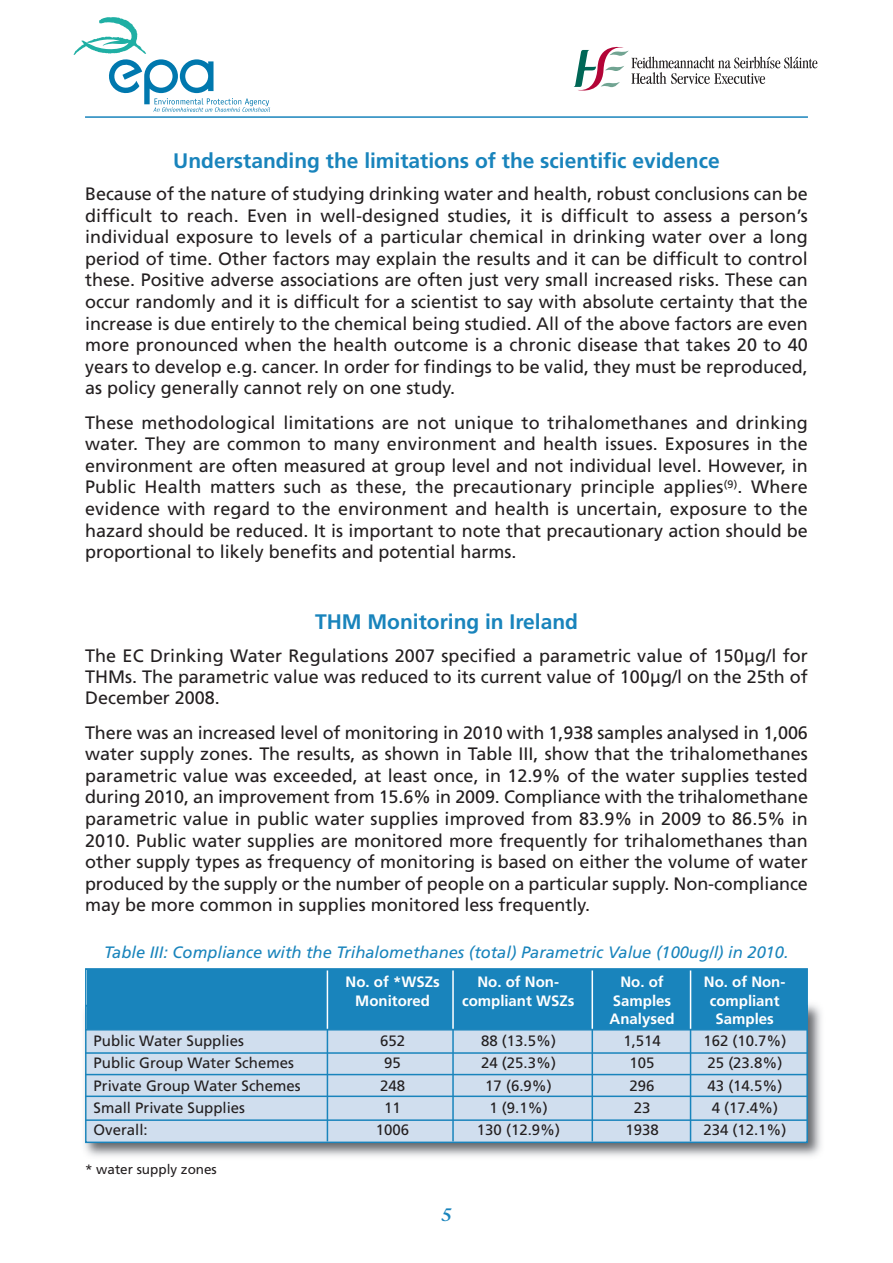
<style>
.page{position:relative;width:893px;height:1263px;background:#fff}
.page>*{position:absolute;margin:0;border:0;box-sizing:border-box;transform-origin:0 0}
.t1{font:700 21px "Frutiger";color:#1984bc}
.t2{font:18px/21.6px "Frutiger";color:#231f20;text-align:justify}
.t3{font:italic 600 18px "Stone Serif";color:#1984bc}
.t4{font:italic 16.5px "Frutiger";color:#1984bc}
.t5{font:15px "Frutiger";color:#231f20}
.t6{font:700 15px "Frutiger";color:#fff}
.t7{font:13.5px "Frutiger";color:#231f20}
.s1{font-family:"Lucida Grande"}
</style>
<div class="page">
<svg style="left:74px;top:17px;width:196px;height:95px"></svg>
<svg style="left:574px;top:47px;width:243px;height:44px"></svg>
<hr style="left:85px;top:116px;width:723px;height:2px;background:#1984bc">
<img style="left:84px;top:1004px;width:737px;height:153px">
<div style="left:87px;top:1006px;width:719px;height:135px;background:#d0deee"></div>
<div style="left:85px;top:1005px;width:723px;height:138px;border:2px solid #1984bc"></div>
<div style="left:87px;top:970px;width:719px;height:59px;background:#1984bc"></div>
<div style="left:85px;top:968px;width:723px;height:62px;border:2px solid #1984bc"></div>
<hr style="left:85px;top:1052px;width:723px;height:2px;background:#1984bc">
<hr style="left:85px;top:1074px;width:723px;height:1px;background:#1984bc">
<hr style="left:85px;top:1095px;width:723px;height:2px;background:#1984bc">
<hr style="left:85px;top:1119px;width:723px;height:2px;background:#1984bc">
<hr style="left:327px;top:1005px;width:1px;height:136px;background:#1984bc">
<hr style="left:327px;top:970px;width:1px;height:59px;background:#fff">
<hr style="left:452px;top:1005px;width:2px;height:136px;background:#1984bc">
<hr style="left:452px;top:970px;width:2px;height:59px;background:#fff">
<hr style="left:592px;top:1005px;width:1px;height:136px;background:#1984bc">
<hr style="left:592px;top:970px;width:1px;height:59px;background:#fff">
<hr style="left:690px;top:1005px;width:1px;height:136px;background:#1984bc">
<hr style="left:690px;top:970px;width:1px;height:59px;background:#fff">
<p class="t1" style="left:173px;top:152px;width:548px">Understanding the limitations of the scientific evidence</p>
<p class="t2" style="left:85px;top:184px;width:724px">Because of the nature of studying drinking water and health, robust conclusions can be difficult to reach. Even in well-designed studies, it is difficult to assess a person’s individual exposure to levels of a particular chemical in drinking water over a long period of time. Other factors may explain the results and it can be difficult to control these. Positive adverse associations are often just very small increased risks. These can occur randomly and it is difficult for a scientist to say with absolute certainty that the increase is due entirely to the chemical being studied. All of the above factors are even more pronounced when the health outcome is a chronic disease that takes 20 to 40 years to develop e.g. cancer. In order for findings to be valid, they must be reproduced, as policy generally cannot rely on one study.</p>
<p class="t2" style="left:85px;top:413px;width:724px">These methodological limitations are not unique to trihalomethanes and drinking water. They are common to many environment and health issues. Exposures in the environment are often measured at group level and not individual level. However, in Public Health matters such as these, the precautionary principle applies<sup>(9)</sup>. Where evidence with regard to the environment and health is uncertain, exposure to the hazard should be reduced. It is important to note that precautionary action should be proportional to likely benefits and potential harms.</p>
<p class="t1" style="left:315px;top:613px;width:264px">THM Monitoring in Ireland</p>
<p class="t2" style="left:85px;top:646px;width:724px">The EC Drinking Water Regulations 2007 specified a parametric value of 150<span class="s1">µ</span>g/l for THMs. The parametric value was reduced to its current value of 100<span class="s1">µ</span>g/l on the 25th of December 2008.</p>
<p class="t2" style="left:85px;top:723px;width:724px">There was an increased level of monitoring in 2010 with 1,938 samples analysed in 1,006 water supply zones. The results, as shown in Table III, show that the trihalomethanes parametric value was exceeded, at least once, in 12.9% of the water supplies tested during 2010, an improvement from 15.6% in 2009. Compliance with the trihalomethane parametric value in public water supplies improved from 83.9% in 2009 to 86.5% in 2010. Public water supplies are monitored more frequently for trihalomethanes than other supply types as frequency of monitoring is based on either the volume of water produced by the supply or the number of people on a particular supply. Non-compliance may be more common in supplies monitored less frequently.</p>
<p class="t4" style="left:104px;top:946px;width:686px">Table III: Compliance with the Trihalomethanes (total) Parametric Value (100ug/l) in 2010.</p>
<p class="t6" style="left:346px;top:976px;width:96px">No. of *WSZs</p>
<p class="t6" style="left:477px;top:976px;width:83px">No. of Non-</p>
<p class="t6" style="left:620px;top:976px;width:45px">No. of</p>
<p class="t6" style="left:704px;top:976px;width:83px">No. of Non-</p>
<p class="t6" style="left:355px;top:994px;width:76px">Monitored</p>
<p class="t6" style="left:462px;top:994px;width:114px">compliant WSZs</p>
<p class="t6" style="left:613px;top:994px;width:60px">Samples</p>
<p class="t6" style="left:710px;top:994px;width:71px">compliant</p>
<p class="t6" style="left:610px;top:1012px;width:66px">Analysed</p>
<p class="t6" style="left:715px;top:1012px;width:60px">Samples</p>
<p class="t5" style="left:94px;top:1035px;width:152px">Public Water Supplies</p>
<p class="t5" style="left:380px;top:1035px;width:26px">652</p>
<p class="t5" style="left:481px;top:1035px;width:76px">88 (13.5%)</p>
<p class="t5" style="left:623px;top:1035px;width:39px">1,514</p>
<p class="t5" style="left:703px;top:1035px;width:85px">162 (10.7%)</p>
<p class="t5" style="left:94px;top:1057px;width:202px">Public Group Water Schemes</p>
<p class="t5" style="left:384px;top:1057px;width:18px">95</p>
<p class="t5" style="left:481px;top:1057px;width:76px">24 (25.3%)</p>
<p class="t5" style="left:630px;top:1057px;width:26px">105</p>
<p class="t5" style="left:707px;top:1057px;width:76px">25 (23.8%)</p>
<p class="t5" style="left:94px;top:1079px;width:209px">Private Group Water Schemes</p>
<p class="t5" style="left:380px;top:1079px;width:26px">248</p>
<p class="t5" style="left:485px;top:1079px;width:68px">17 (6.9%)</p>
<p class="t5" style="left:630px;top:1079px;width:26px">296</p>
<p class="t5" style="left:707px;top:1079px;width:76px">43 (14.5%)</p>
<p class="t5" style="left:94px;top:1101px;width:153px">Small Private Supplies</p>
<p class="t5" style="left:384px;top:1101px;width:18px">11</p>
<p class="t5" style="left:489px;top:1101px;width:60px">1 (9.1%)</p>
<p class="t5" style="left:634px;top:1101px;width:18px">23</p>
<p class="t5" style="left:712px;top:1101px;width:68px">4 (17.4%)</p>
<p class="t5" style="left:94px;top:1124px;width:56px">Overall:</p>
<p class="t5" style="left:376px;top:1124px;width:35px">1006</p>
<p class="t5" style="left:477px;top:1124px;width:85px">130 (12.9%)</p>
<p class="t5" style="left:625px;top:1124px;width:35px">1938</p>
<p class="t5" style="left:703px;top:1124px;width:85px">234 (12.1%)</p>
<p class="t7" style="left:85px;top:1163px;width:133px">* water supply zones</p>
<p class="t3" style="left:441px;top:1208px;width:12px">5</p>
</div>
